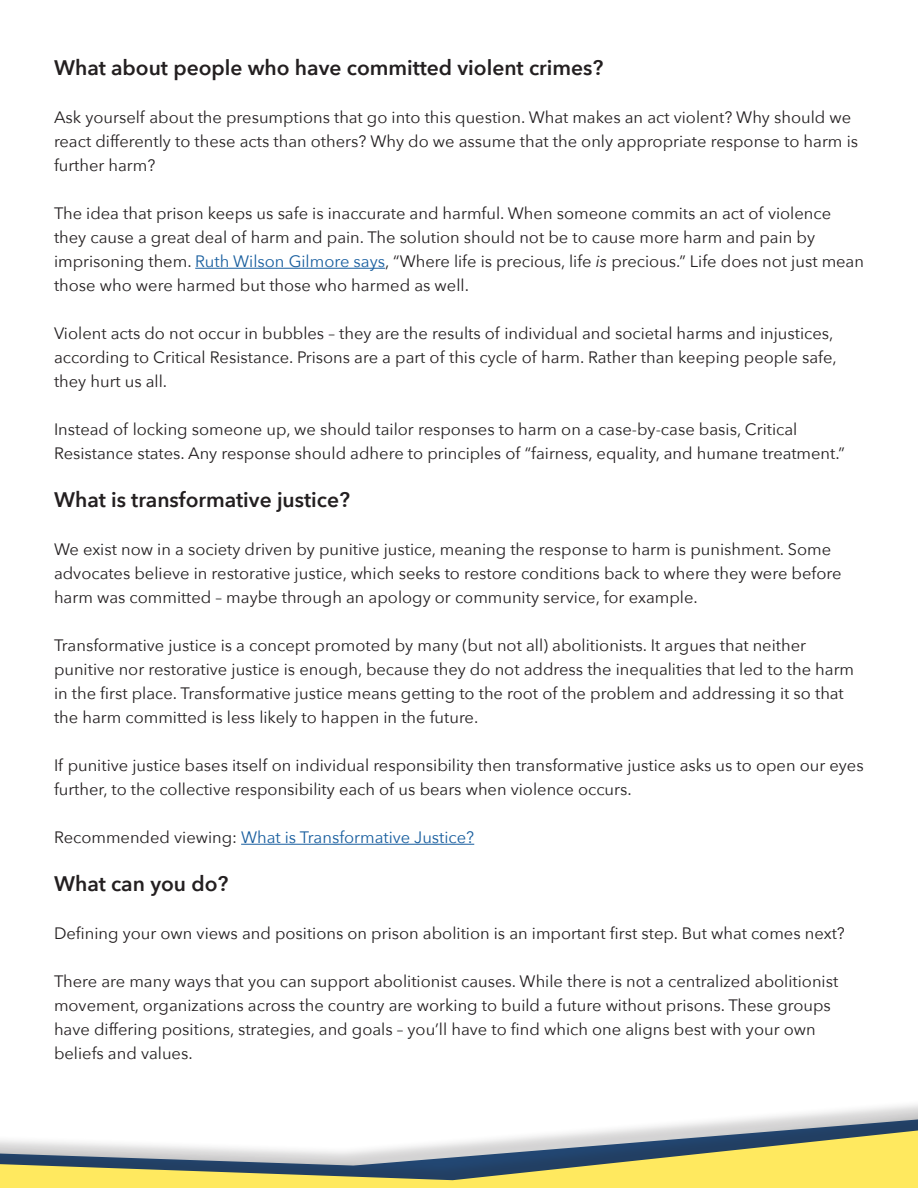
<style>
.page{position:relative;width:918px;height:1188px;background:#fff}
.page>*{position:absolute;margin:0;border:0;box-sizing:border-box;transform-origin:0 0}
.t1{font:600 21px "Avenir Next";color:#231f20}
.t2{font:16.5px/24px "Avenir Next";color:#231f20}
.t3{font:16.5px "Avenir Next";color:#175d9e}
.s1{color:#175d9e}
.s2{font-style:italic}
.s3{color:#231f20}
</style>
<div class="page">
<hr style="left:195px;top:268px;width:190px;height:1px;background:#175d9e">
<hr style="left:241px;top:844px;width:233px;height:1px;background:#175d9e">
<div style="left:0;top:1100px;width:918px;height:88px;background:#231f20;opacity:.2"></div>
<svg style="left:0;top:1130px;width:918px;height:58px"></svg>
<p class="t1" style="left:54px;top:50px;width:551px">What about people who have committed violent crimes?</p>
<p class="t2" style="left:54px;top:105px;width:806px">Ask yourself about the presumptions that go into this question. What makes an act violent? Why should we react differently to these acts than others? Why do we assume that the only appropriate response to harm is further harm?</p>
<p class="t2" style="left:54px;top:201px;width:812px">The idea that prison keeps us safe is inaccurate and harmful. When someone commits an act of violence they cause a great deal of harm and pain. The solution should not be to cause more harm and pain by imprisoning them. <span class="s1">Ruth Wilson Gilmore says</span>, “Where life is precious, life <span class="s2">is</span> precious.” Life does not just mean those who were harmed but those who harmed as well.</p>
<p class="t2" style="left:54px;top:321px;width:784px">Violent acts do not occur in bubbles – they are the results of individual and societal harms and injustices, according to Critical Resistance. Prisons are a part of this cycle of harm. Rather than keeping people safe, they hurt us all.</p>
<p class="t2" style="left:54px;top:417px;width:792px">Instead of locking someone up, we should tailor responses to harm on a case-by-case basis, Critical<br>Resistance states. Any response should adhere to principles of “fairness, equality, and humane treatment.”</p>
<p class="t1" style="left:54px;top:482px;width:298px">What is transformative justice?</p>
<p class="t2" style="left:54px;top:537px;width:789px">We exist now in a society driven by punitive justice, meaning the response to harm is punishment. Some advocates believe in restorative justice, which seeks to restore conditions back to where they were before harm was committed – maybe through an apology or community service, for example.</p>
<p class="t2" style="left:54px;top:633px;width:802px">Transformative justice is a concept promoted by many (but not all) abolitionists. It argues that neither punitive nor restorative justice is enough, because they do not address the inequalities that led to the harm in the first place. Transformative justice means getting to the root of the problem and addressing it so that the harm committed is less likely to happen in the future.</p>
<p class="t2" style="left:54px;top:753px;width:811px">If punitive justice bases itself on individual responsibility then transformative justice asks us to open our eyes further, to the collective responsibility each of us bears when violence occurs.</p>
<p class="t3" style="left:54px;top:823px;width:422px"><span class="s3">Recommended viewing:</span> What is Transformative Justice?</p>
<p class="t1" style="left:54px;top:866px;width:176px">What can you do?</p>
<p class="t2" style="left:54px;top:921px;width:792px">Defining your own views and positions on prison abolition is an important first step. But what comes next?</p>
<p class="t2" style="left:54px;top:969px;width:786px">There are many ways that you can support abolitionist causes. While there is not a centralized abolitionist movement, organizations across the country are working to build a future without prisons. These groups have differing positions, strategies, and goals – you’ll have to find which one aligns best with your own beliefs and values.</p>
</div>
